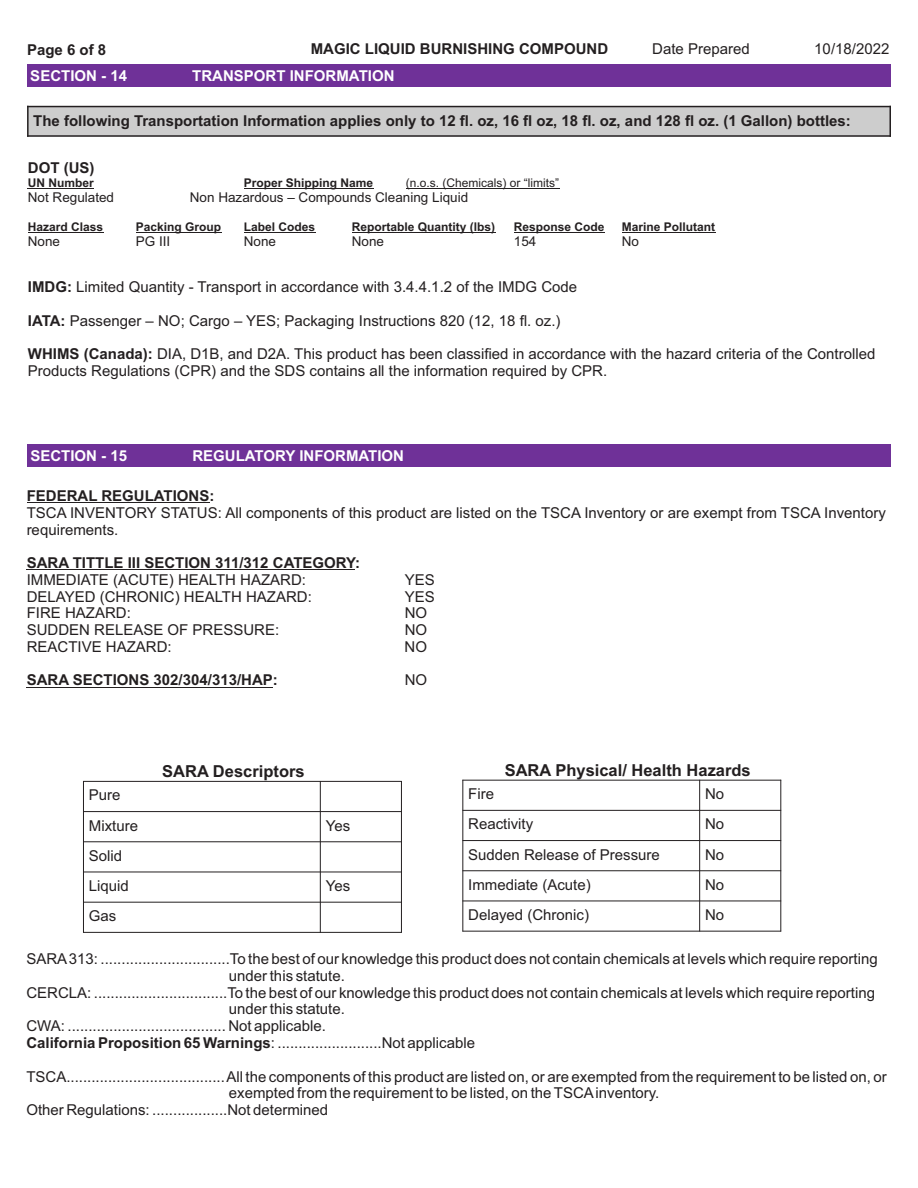
<style>
.page{position:relative;width:918px;height:1188px;background:#fff}
.page>*{position:absolute;margin:0;border:0;box-sizing:border-box;transform-origin:0 0}
.t1{font:700 16.5px "Arial";color:#231f20}
.t2{font:15px/16.8px "Arial";color:#231f20}
.t3{font:700 15px "Arial";color:#231f20}
.t4{font:700 15px "Arial";color:#fff}
.t5{font:13.5px "Arial";color:#231f20}
.t6{font:700 12px "Arial";color:#231f20}
.t7{font:12px "Arial";color:#231f20}
.s1{font-weight:700}
</style>
<div class="page">
<div style="left:27px;top:64px;width:864px;height:22px;background:#6f3198"></div>
<hr style="left:28px;top:188px;width:66px;height:1px;background:#231f20">
<hr style="left:244px;top:188px;width:129px;height:1px;background:#231f20">
<hr style="left:406px;top:188px;width:153px;height:1px;background:#231f20">
<hr style="left:28px;top:232px;width:75px;height:1px;background:#231f20">
<hr style="left:136px;top:232px;width:85px;height:1px;background:#231f20">
<hr style="left:244px;top:232px;width:71px;height:1px;background:#231f20">
<hr style="left:352px;top:232px;width:143px;height:1px;background:#231f20">
<hr style="left:514px;top:232px;width:91px;height:1px;background:#231f20">
<hr style="left:622px;top:232px;width:93px;height:1px;background:#231f20">
<div style="left:28px;top:107px;width:862px;height:29px;background:#cdcdcd"></div>
<hr style="left:27px;top:106px;width:2px;height:31px;background:#231f20">
<hr style="left:889px;top:106px;width:2px;height:31px;background:#231f20">
<hr style="left:27px;top:135px;width:864px;height:2px;background:#231f20">
<hr style="left:27px;top:106px;width:864px;height:1px;background:#231f20">
<div style="left:27px;top:444px;width:864px;height:22px;background:#6f3198"></div>
<hr style="left:27px;top:502px;width:182px;height:1px;background:#231f20">
<hr style="left:27px;top:570px;width:328px;height:1px;background:#231f20">
<hr style="left:27px;top:687px;width:246px;height:1px;background:#231f20">
<hr style="left:462px;top:780px;width:1px;height:152px;background:#231f20">
<hr style="left:699px;top:780px;width:1px;height:152px;background:#231f20">
<hr style="left:780px;top:780px;width:1px;height:152px;background:#231f20">
<hr style="left:462px;top:931px;width:319px;height:1px;background:#231f20">
<hr style="left:462px;top:901px;width:319px;height:1px;background:#231f20">
<hr style="left:462px;top:870px;width:319px;height:1px;background:#231f20">
<hr style="left:462px;top:840px;width:319px;height:1px;background:#231f20">
<hr style="left:462px;top:810px;width:319px;height:1px;background:#231f20">
<hr style="left:462px;top:780px;width:319px;height:1px;background:#231f20">
<hr style="left:83px;top:781px;width:1px;height:152px;background:#231f20">
<hr style="left:320px;top:781px;width:1px;height:152px;background:#231f20">
<hr style="left:401px;top:781px;width:1px;height:152px;background:#231f20">
<hr style="left:83px;top:932px;width:319px;height:1px;background:#231f20">
<hr style="left:83px;top:902px;width:319px;height:1px;background:#231f20">
<hr style="left:83px;top:872px;width:319px;height:1px;background:#231f20">
<hr style="left:83px;top:841px;width:319px;height:1px;background:#231f20">
<hr style="left:83px;top:811px;width:319px;height:1px;background:#231f20">
<hr style="left:83px;top:781px;width:319px;height:1px;background:#231f20">
<p class="t3" style="left:311px;top:43px;width:299px">MAGIC LIQUID BURNISHING COMPOUND</p>
<p class="t2" style="left:652px;top:41px;width:99px">Date Prepared</p>
<p class="t3" style="left:27px;top:44px;width:81px">Page 6 of 8</p>
<p class="t4" style="left:30px;top:70px;width:98px">SECTION - 14</p>
<p class="t4" style="left:192px;top:70px;width:204px">TRANSPORT INFORMATION</p>
<p class="t2" style="left:814px;top:41px;width:77px">10/18/2022</p>
<p class="t3" style="left:33px;top:115px;width:819px">The following Transportation Information applies only to 12 fl. oz, 16 fl oz, 18 fl. oz, and 128 fl oz. (1 Gallon) bottles:</p>
<p class="t3" style="left:28px;top:162px;width:68px">DOT (US)</p>
<p class="t6" style="left:28px;top:178px;width:68px">UN Number</p>
<p class="t6" style="left:244px;top:178px;width:131px">Proper Shipping Name</p>
<p class="t7" style="left:406px;top:178px;width:155px">(n.o.s. (Chemicals) or “limits”</p>
<p class="t5" style="left:28px;top:192px;width:88px">Not Regulated</p>
<p class="t5" style="left:190px;top:192px;width:280px">Non Hazardous – Compounds Cleaning Liquid</p>
<p class="t6" style="left:28px;top:222px;width:77px">Hazard Class</p>
<p class="t6" style="left:136px;top:222px;width:87px">Packing Group</p>
<p class="t6" style="left:244px;top:222px;width:73px">Label Codes</p>
<p class="t6" style="left:352px;top:222px;width:145px">Reportable Quantity (lbs)</p>
<p class="t6" style="left:514px;top:222px;width:92px">Response Code</p>
<p class="t6" style="left:622px;top:222px;width:95px">Marine Pollutant</p>
<p class="t5" style="left:28px;top:236px;width:34px">None</p>
<p class="t5" style="left:136px;top:236px;width:36px">PG III</p>
<p class="t5" style="left:244px;top:236px;width:34px">None</p>
<p class="t5" style="left:352px;top:236px;width:34px">None</p>
<p class="t5" style="left:514px;top:236px;width:24px">154</p>
<p class="t5" style="left:622px;top:236px;width:19px">No</p>
<p class="t2" style="left:28px;top:280px;width:551px"><span class="s1">IMDG:</span> Limited Quantity - Transport in accordance with 3.4.4.1.2 of the IMDG Code</p>
<p class="t2" style="left:28px;top:313px;width:534px"><span class="s1">IATA:</span> Passenger – NO; Cargo – YES; Packaging Instructions 820 (12, 18 fl. oz.)</p>
<p class="t2" style="left:28px;top:347px;width:849px"><span class="s1">WHIMS (Canada):</span> DIA, D1B, and D2A. This product has been classified in accordance with the hazard criteria of the Controlled<br>Products Regulations (CPR) and the SDS contains all the information required by CPR.</p>
<p class="t4" style="left:30px;top:450px;width:98px">SECTION - 15</p>
<p class="t4" style="left:192px;top:450px;width:213px">REGULATORY INFORMATION</p>
<p class="t3" style="left:27px;top:490px;width:189px">FEDERAL REGULATIONS:</p>
<p class="t2" style="left:27px;top:506px;width:861px">TSCA INVENTORY STATUS: All components of this product are listed on the TSCA Inventory or are exempt from TSCA Inventory requirements.</p>
<p class="t3" style="left:27px;top:557px;width:335px">SARA TITTLE III SECTION 311/312 CATEGORY:</p>
<p class="t2" style="left:27px;top:589px;width:287px">DELAYED (CHRONIC) HEALTH HAZARD:</p>
<p class="t2" style="left:405px;top:589px;width:32px">YES</p>
<p class="t2" style="left:27px;top:573px;width:281px">IMMEDIATE (ACUTE) HEALTH HAZARD:</p>
<p class="t2" style="left:405px;top:573px;width:32px">YES</p>
<p class="t2" style="left:27px;top:606px;width:106px">FIRE HAZARD:</p>
<p class="t2" style="left:405px;top:606px;width:24px">NO</p>
<p class="t2" style="left:27px;top:623px;width:254px">SUDDEN RELEASE OF PRESSURE:</p>
<p class="t2" style="left:405px;top:623px;width:24px">NO</p>
<p class="t2" style="left:27px;top:640px;width:147px">REACTIVE HAZARD:</p>
<p class="t2" style="left:405px;top:640px;width:24px">NO</p>
<p class="t3" style="left:27px;top:675px;width:253px">SARA SECTIONS 302/304/313/HAP:</p>
<p class="t2" style="left:405px;top:673px;width:24px">NO</p>
<p class="t2" style="left:89px;top:781px;width:51px;line-height:30.2px">Pure<br>Mixture</p>
<p class="t2" style="left:89px;top:842px;width:42px;line-height:30.2px">Solid<br>Liquid</p>
<p class="t2" style="left:89px;top:909px;width:29px">Gas</p>
<p class="t1" style="left:162px;top:765px;width:144px">SARA Descriptors</p>
<p class="t2" style="left:326px;top:818px;width:26px">Yes</p>
<p class="t2" style="left:326px;top:879px;width:26px">Yes</p>
<p class="t1" style="left:505px;top:764px;width:248px">SARA Physical/ Health Hazards</p>
<p class="t2" style="left:468px;top:787px;width:27px">Fire</p>
<p class="t2" style="left:705px;top:787px;width:21px">No</p>
<p class="t2" style="left:468px;top:817px;width:67px">Reactivity</p>
<p class="t2" style="left:705px;top:817px;width:21px">No</p>
<p class="t2" style="left:468px;top:847px;width:193px">Sudden Release of Pressure</p>
<p class="t2" style="left:705px;top:847px;width:21px">No</p>
<p class="t2" style="left:468px;top:877px;width:124px">Immediate (Acute)</p>
<p class="t2" style="left:705px;top:877px;width:21px">No</p>
<p class="t2" style="left:468px;top:908px;width:122px">Delayed (Chronic)</p>
<p class="t2" style="left:705px;top:908px;width:21px">No</p>
<p class="t2" style="left:26px;top:952px;width:853px">SARA 313: ...............................To the best of our knowledge this product does not contain chemicals at levels which require reporting</p>
<p class="t2" style="left:229px;top:969px;width:117px">under this statute.</p>
<p class="t2" style="left:26px;top:985px;width:850px">CERCLA: ................................To the best of our knowledge this product does not contain chemicals at levels which require reporting</p>
<p class="t2" style="left:26px;top:1019px;width:450px">CWA: ...................................... Not applicable.<br><span class="s1">California Proposition 65 Warnings</span>: .........................Not applicable</p>
<p class="t2" style="left:26px;top:1069px;width:862px">TSCA...................................... All the components of this product are listed on, or are exempted from the requirement to be listed on, or</p>
<p class="t2" style="left:229px;top:1086px;width:432px">exempted from the requirement to be listed, on the TSCA inventory.</p>
<p class="t2" style="left:26px;top:1103px;width:303px">Other Regulations: ..................Not determined</p>
<p class="t2" style="left:229px;top:1002px;width:117px">under this statute.</p>
</div>
